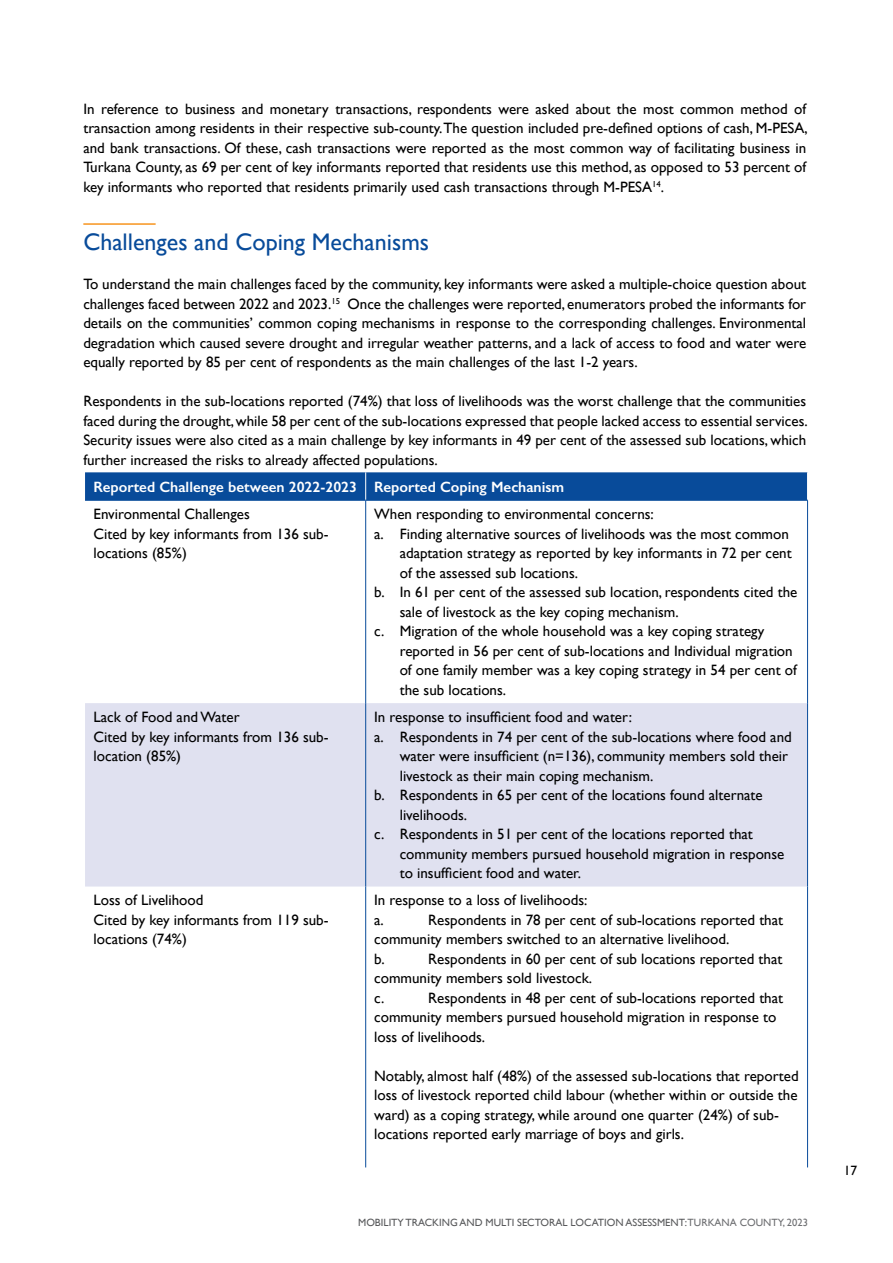
<style>
.page{position:relative;width:893px;height:1263px;background:#fff}
.page>*{position:absolute;margin:0;border:0;box-sizing:border-box;transform-origin:0 0}
.t1{font:24px "Gill Sans";color:#084b9a}
.t2{font:15px/19.5px "Gill Sans";color:#000}
.t3{font:600 15px "Gill Sans";color:#fff}
.t4{font:13.5px "Gill Sans";color:#000}
.t5{font:10.5px "Gill Sans";color:#58595b}
.s1{color:#6d6e71}
</style>
<div class="page">
<hr style="left:83px;top:223px;width:73px;height:2px;background:#f7941e">
<div style="left:85px;top:703px;width:722px;height:183px;background:#e0e1f0"></div>
<div style="left:85px;top:472px;width:723px;height:28px;background:#084b9a"></div>
<hr style="left:85px;top:500px;width:281px;height:1px;background:#084b9a">
<hr style="left:366px;top:500px;width:442px;height:1px;background:#084b9a">
<hr style="left:365px;top:501px;width:1px;height:202px;background:#084b9a">
<hr style="left:807px;top:501px;width:1px;height:202px;background:#084b9a">
<hr style="left:365px;top:703px;width:1px;height:183px;background:#084b9a">
<hr style="left:807px;top:703px;width:1px;height:183px;background:#084b9a">
<hr style="left:365px;top:886px;width:1px;height:281px;background:#084b9a">
<hr style="left:807px;top:886px;width:1px;height:281px;background:#084b9a">
<p class="t2" style="left:83px;top:99px;width:726px;text-align:justify">In reference to business and monetary transactions, respondents were asked about the most common method of transaction among residents in their respective sub-county. The question included pre-defined options of cash, M-PESA, and bank transactions. Of these, cash transactions were reported as the most common way of facilitating business in Turkana County, as 69 per cent of key informants reported that residents use this method, as opposed to 53 percent of key informants who reported that residents primarily used cash transactions through M-PESA<sup>14</sup>.</p>
<h1 class="t1" style="left:83px;top:228px;width:347px">Challenges and Coping Mechanisms</h1>
<p class="t2" style="left:83px;top:274px;width:724px;text-align:justify">To understand the main challenges faced by the community, key informants were asked a multiple-choice question about challenges faced between 2022 and 2023.<sup>15</sup> Once the challenges were reported, enumerators probed the informants for details on the communities’ common coping mechanisms in response to the corresponding challenges. Environmental degradation which caused severe drought and irregular weather patterns, and a lack of access to food and water were equally reported by 85 per cent of respondents as the main challenges of the last 1-2 years.</p>
<p class="t2" style="left:83px;top:391px;width:726px;text-align:justify">Respondents in the sub-locations reported (74%) that loss of livelihoods was the worst challenge that the communities faced during the drought, while 58 per cent of the sub-locations expressed that people lacked access to essential services.<br>Security issues were also cited as a main challenge by key informants in 49 per cent of the assessed sub locations, which further increased the risks to already affected populations.</p>
<p class="t3" style="left:94px;top:478px;width:472px">Reported Challenge between 2022-2023 Reported Coping Mechanism</p>
<p class="t2" style="left:94px;top:504px;width:237px">Environmental Challenges<br>Cited by key informants from 136 sub&shy;locations (85%)</p>
<p class="t2" style="left:374px;top:504px;width:281px">When responding to environmental concerns:</p>
<p class="t2" style="left:374px;top:524px;width:416px">a. Finding alternative sources of livelihoods was the most common</p>
<p class="t2" style="left:400px;top:543px;width:394px">adaptation strategy as reported by key informants in 72 per cent</p>
<p class="t2" style="left:400px;top:563px;width:180px">of the assessed sub locations.</p>
<p class="t2" style="left:374px;top:582px;width:425px">b. In 61 per cent of the assessed sub location, respondents cited the</p>
<p class="t2" style="left:400px;top:602px;width:280px">sale of livestock as the key coping mechanism.</p>
<p class="t2" style="left:374px;top:621px;width:392px">c. Migration of the whole household was a key coping strategy</p>
<p class="t2" style="left:400px;top:641px;width:394px">reported in 56 per cent of sub-locations and Individual migration</p>
<p class="t2" style="left:400px;top:660px;width:399px">of one family member was a key coping strategy in 54 per cent of</p>
<p class="t2" style="left:400px;top:680px;width:108px">the sub locations.</p>
<p class="t2" style="left:94px;top:707px;width:237px">Lack of Food and Water<br>Cited by key informants from 136 sub&shy;location (85%)</p>
<p class="t2" style="left:374px;top:707px;width:259px">In response to insufficient food and water:</p>
<p class="t2" style="left:374px;top:726px;width:419px">a. Respondents in 74 per cent of the sub-locations where food and</p>
<p class="t2" style="left:400px;top:746px;width:390px">water were insufficient (n=136), community members sold their</p>
<p class="t2" style="left:400px;top:765px;width:255px">livestock as their main coping mechanism.</p>
<p class="t2" style="left:374px;top:785px;width:390px">b. Respondents in 65 per cent of the locations found alternate</p>
<p class="t2" style="left:400px;top:804px;width:69px">livelihoods.</p>
<p class="t2" style="left:374px;top:824px;width:380px">c. Respondents in 51 per cent of the locations reported that</p>
<p class="t2" style="left:400px;top:843px;width:386px">community members pursued household migration in response</p>
<p class="t2" style="left:400px;top:863px;width:183px">to insufficient food and water.</p>
<p class="t2" style="left:94px;top:890px;width:237px">Loss of Livelihood<br>Cited by key informants from 119 sub&shy;locations (74%)</p>
<p class="t2" style="left:374px;top:890px;width:215px">In response to a loss of livelihoods: a.</p>
<p class="t2" style="left:374px;top:910px;width:410px;text-indent:54px">Respondents in 78 per cent of sub-locations reported that community members switched to an alternative livelihood.<br>b.</p>
<p class="t2" style="left:374px;top:949px;width:410px;text-indent:54px">Respondents in 60 per cent of sub locations reported that community members sold livestock.<br>c.</p>
<p class="t2" style="left:374px;top:988px;width:410px;text-indent:54px">Respondents in 48 per cent of sub-locations reported that community members pursued household migration in response to loss of livelihoods.</p>
<p class="t2" style="left:374px;top:1066px;width:426px">Notably, almost half (48%) of the assessed sub-locations that reported loss of livestock reported child labour (whether within or outside the ward) as a coping strategy, while around one quarter (24%) of sub&shy;locations reported early marriage of boys and girls.</p>
<p class="t5" style="left:358px;top:1216px;width:451px">MOBILITY TRACKING AND MULTI SECTORAL LOCATION ASSESSMENT:<span class="s1">TURKANA COUNTY, 2023</span></p>
<p class="t4" style="left:844px;top:1162px;width:15px">17</p>
</div>
